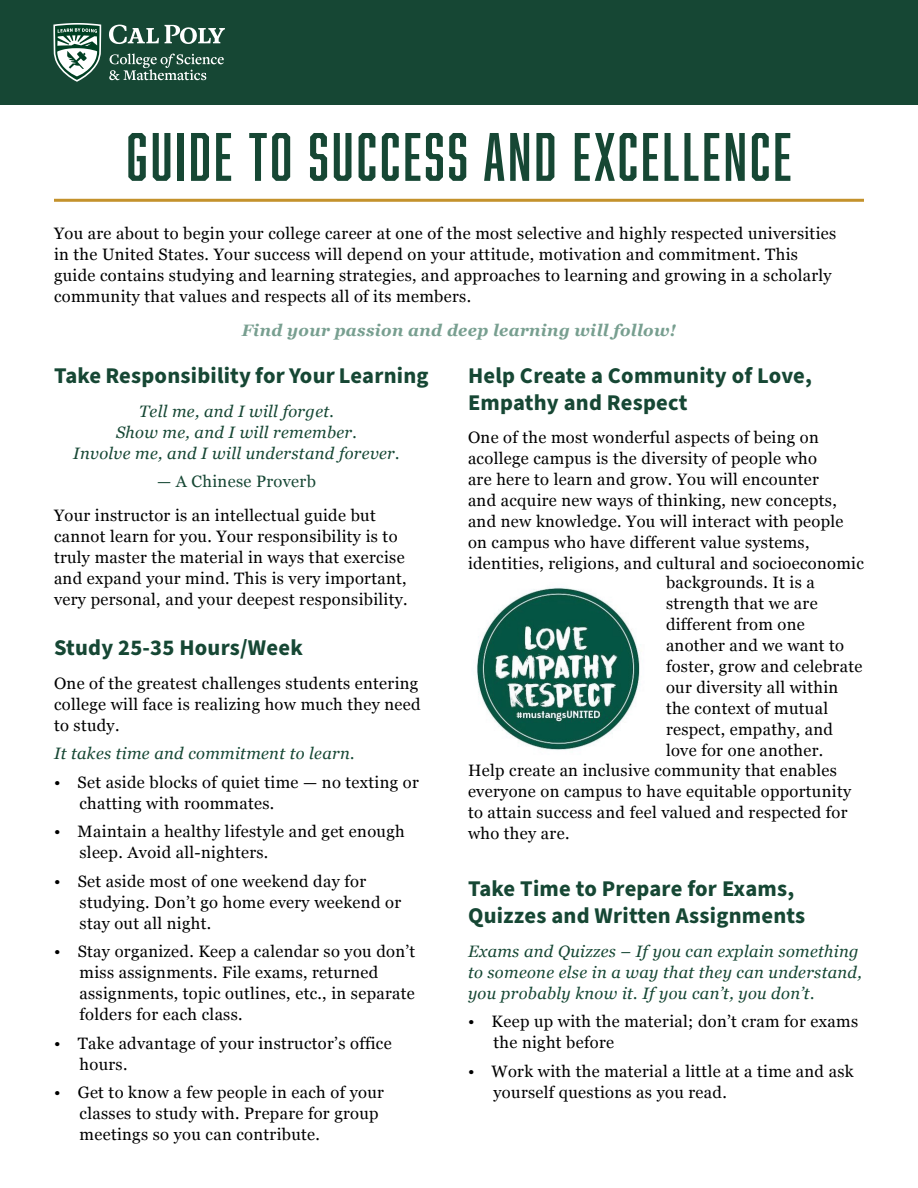
<style>
.page{position:relative;width:918px;height:1188px;background:#fff}
.page>*{position:absolute;margin:0;border:0;box-sizing:border-box;transform-origin:0 0}
.t1{font:63px "Abolition";letter-spacing:.05em;color:#164734}
.t2{font:700 22.5px/27px "Source Sans Pro";letter-spacing:.01em;color:#164734}
.t3{font:16.5px/21px "Georgia";letter-spacing:.02em;color:#000}
.t4{font:italic 16.5px/21px "Georgia";letter-spacing:.02em;color:#164734}
.t5{font:italic 700 16.5px "Georgia";letter-spacing:.02em;color:#789f90}
.t6{font:16.5px "Georgia";letter-spacing:.02em;color:#164734}
</style>
<div class="page">
<div style="left:0;top:0;width:918px;height:105px;background:#164734"></div>
<hr style="left:54px;top:199px;width:810px;height:3px;background:#c4922c">
<img style="left:476px;top:587px;width:164px;height:163px">
<svg style="left:109px;top:25px;width:116px;height:19px"></svg>
<svg style="left:109px;top:53px;width:115px;height:27px"></svg>
<svg style="left:53px;top:23px;width:48px;height:59px"></svg>
<h1 class="t1" style="left:126px;top:120px;width:667px">GUIDE TO SUCCESS AND EXCELLENCE</h1>
<p class="t3" style="left:54px;top:222px;width:784px">You are about to begin your college career at one of the most selective and highly respected universities in the United States. Your success will depend on your attitude, motivation and commitment. This guide contains studying and learning strategies, and approaches to learning and growing in a scholarly community that values and respects all of its members.</p>
<p class="t5" style="left:242px;top:318px;width:436px">Find your passion and deep learning will follow!</p>
<h2 class="t2" style="left:54px;top:362px;width:376px">Take Responsibility for Your Learning</h2>
<h2 class="t2" style="left:468px;top:362px;width:346px">Help Create a Community of Love,<br>Empathy and Respect</h2>
<p class="t4" style="left:73px;top:400px;width:328px;text-align:center">Tell me, and I will forget.<br>Show me, and I will remember.<br>Involve me, and I will understand forever.</p>
<p class="t6" style="left:157px;top:469px;width:160px">— A Chinese Proverb</p>
<p class="t3" style="left:468px;top:426px;width:397px">One of the most wonderful aspects of being on acollege campus is the diversity of people who<br>are here to learn and grow. You will encounter<br>and acquire new ways of thinking, new concepts, and new knowledge. You will interact with people on campus who have different value systems, identities, religions, and cultural and socioeconomic</p>
<p class="t3" style="left:666px;top:571px;width:198px">backgrounds. It is a strength that we are different from one another and we want to foster, grow and celebrate our diversity all within the context of mutual respect, empathy, and love for one another.</p>
<p class="t3" style="left:468px;top:759px;width:385px">Help create an inclusive community that enables everyone on campus to have equitable opportunity to attain success and feel valued and respected for who they are.</p>
<p class="t3" style="left:54px;top:504px;width:355px">Your instructor is an intellectual guide but cannot learn for you. Your responsibility is to truly master the material in ways that exercise and expand your mind. This is very important, very personal, and your deepest responsibility.</p>
<h2 class="t2" style="left:54px;top:634px;width:250px">Study 25-35 Hours/Week</h2>
<p class="t3" style="left:54px;top:672px;width:368px">One of the greatest challenges students entering college will face is realizing how much they need to study.</p>
<p class="t4" style="left:54px;top:742px;width:302px">It takes time and commitment to learn.</p>
<p class="t3" style="left:80px;top:771px;width:341px;text-indent:-26px">• Set aside blocks of quiet time — no texting or chatting with roommates.</p>
<p class="t3" style="left:80px;top:820px;width:327px;text-indent:-26px">• Maintain a healthy lifestyle and get enough sleep. Avoid all-nighters.</p>
<p class="t3" style="left:80px;top:870px;width:323px;text-indent:-26px">• Set aside most of one weekend day for studying. Don’t go home every weekend or stay out all night.</p>
<p class="t3" style="left:80px;top:940px;width:337px;text-indent:-26px">• Stay organized. Keep a calendar so you don’t miss assignments. File exams, returned assignments, topic outlines, etc., in separate folders for each class.</p>
<p class="t3" style="left:80px;top:1032px;width:314px;text-indent:-26px">• Take advantage of your instructor’s office hours.</p>
<p class="t3" style="left:80px;top:1081px;width:306px;text-indent:-26px">• Get to know a few people in each of your classes to study with. Prepare for group meetings so you can contribute.</p>
<h2 class="t2" style="left:468px;top:875px;width:339px">Take Time to Prepare for Exams,<br>Quizzes and Written Assignments</h2>
<p class="t4" style="left:468px;top:940px;width:395px">Exams and Quizzes – If you can explain something to someone else in a way that they can understand, you probably know it. If you can’t, you don’t.</p>
<p class="t3" style="left:494px;top:1010px;width:366px;text-indent:-26px">• Keep up with the material; don’t cram for exams the night before</p>
<p class="t3" style="left:494px;top:1060px;width:362px;text-indent:-26px">• Work with the material a little at a time and ask yourself questions as you read.</p>
</div>
